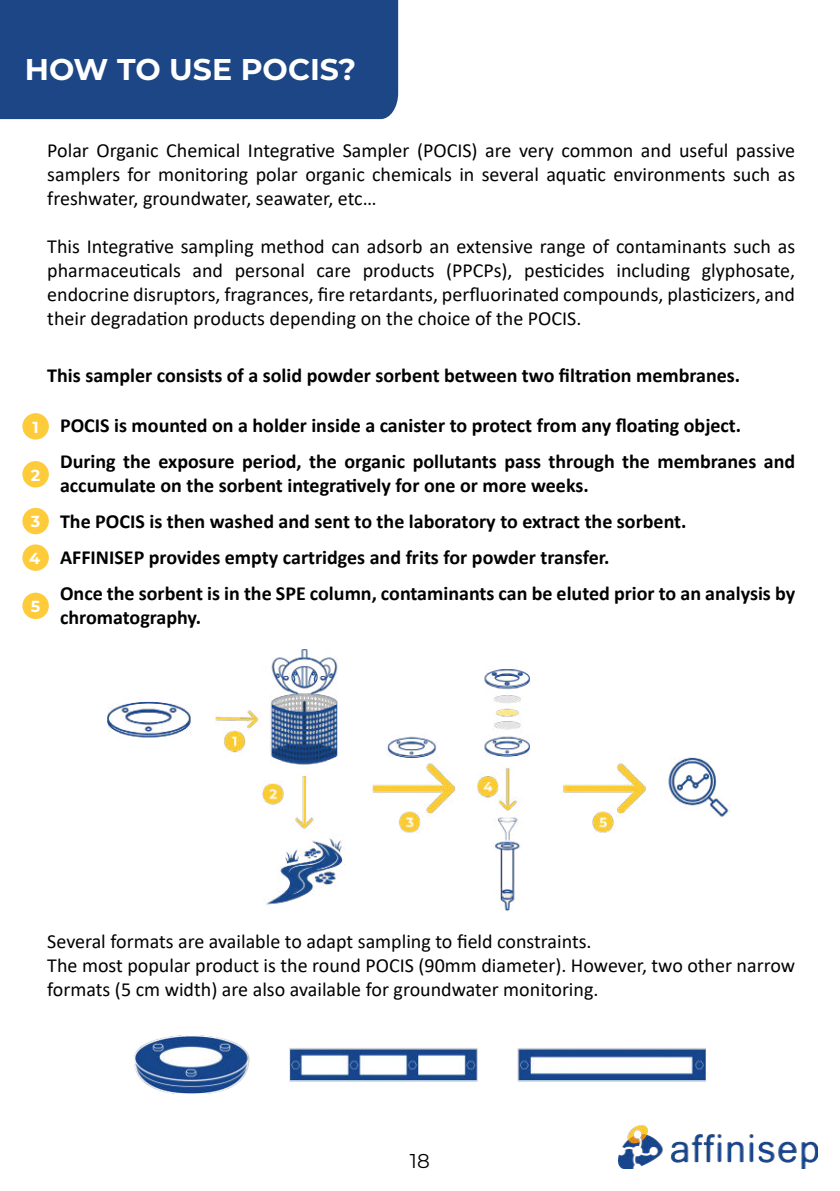
<style>
.page{position:relative;width:840px;height:1191px;background:#fff}
.page>*{position:absolute;margin:0;border:0;box-sizing:border-box;transform-origin:0 0}
.t1{font:700 30px "Montserrat";color:#fff}
.t2{font:20px/24px "Calibri";color:#020203;text-align:justify}
.t3{font:700 20px/36px "Calibri";color:#020203}
.t4{font:20px "Montserrat";color:#020203}
.t5{font:700 16px "Montserrat";color:#fff}
</style>
<div class="page">
<img style="left:108px;top:649px;width:622px;height:262px">
<img style="left:618px;top:1125px;width:199px;height:43px">
<div style="left:0;top:0;width:398px;height:119px;background:#1c4686"></div>
<img style="left:135px;top:1035px;width:570px;height:58px">
<div style="left:22px;top:413px;width:27px;height:26px;background:#fecb3a;border-radius:50%"></div>
<div style="left:22px;top:461px;width:27px;height:26px;background:#fecb3a;border-radius:50%"></div>
<div style="left:22px;top:508px;width:27px;height:26px;background:#fecb3a;border-radius:50%"></div>
<div style="left:22px;top:544px;width:27px;height:27px;background:#fecb3a;border-radius:50%"></div>
<div style="left:22px;top:592px;width:27px;height:27px;background:#fecb3a;border-radius:50%"></div>
<h1 class="t1" style="left:25px;top:55px;width:333px">HOW TO USE POCIS?</h1>
<p class="t2" style="left:47px;top:138px;width:749px">Polar Organic Chemical Integrative Sampler (POCIS) are very common and useful passive samplers for monitoring polar organic chemicals in several aquatic environments such as freshwater, groundwater, seawater, etc…</p>
<p class="t2" style="left:47px;top:234px;width:749px">This Integrative sampling method can adsorb an extensive range of contaminants such as pharmaceuticals and personal care products (PPCPs), pesticides including glyphosate, endocrine disruptors, fragrances, fire retardants, perfluorinated compounds, plasticizers, and their degradation products depending on the choice of the POCIS.</p>
<p class="t3" style="left:47px;top:357px;width:694px">This sampler consists of a solid powder sorbent between two filtration membranes.</p>
<p class="t5" style="left:32px;top:419px;width:8px">1</p>
<p class="t5" style="left:31px;top:467px;width:11px">2</p>
<p class="t5" style="left:31px;top:514px;width:11px">3</p>
<p class="t5" style="left:29px;top:550px;width:13px">4</p>
<p class="t5" style="left:31px;top:598px;width:11px">5</p>
<p class="t3" style="left:60px;top:407px;width:736px">POCIS is mounted on a holder inside a canister to protect from any floating object.<br>During the exposure period, the organic pollutants pass through the membranes and</p>
<p class="t3" style="left:60px;top:467px;width:736px">accumulate on the sorbent integratively for one or more weeks.<br>The POCIS is then washed and sent to the laboratory to extract the sorbent.<br>AFFINISEP provides empty cartridges and frits for powder transfer.<br>Once the sorbent is in the SPE column, contaminants can be eluted prior to an analysis by</p>
<p class="t3" style="left:60px;top:599px;width:142px">chromatography.</p>
<p class="t2" style="left:47px;top:929px;width:749px;text-align:left">Several formats are available to adapt sampling to field constraints.<br>The most popular product is the round POCIS (90mm diameter). However, two other narrow formats (5 cm width) are also available for groundwater monitoring.</p>
<p class="t4" style="left:410px;top:1149px;width:21px">18</p>
</div>
